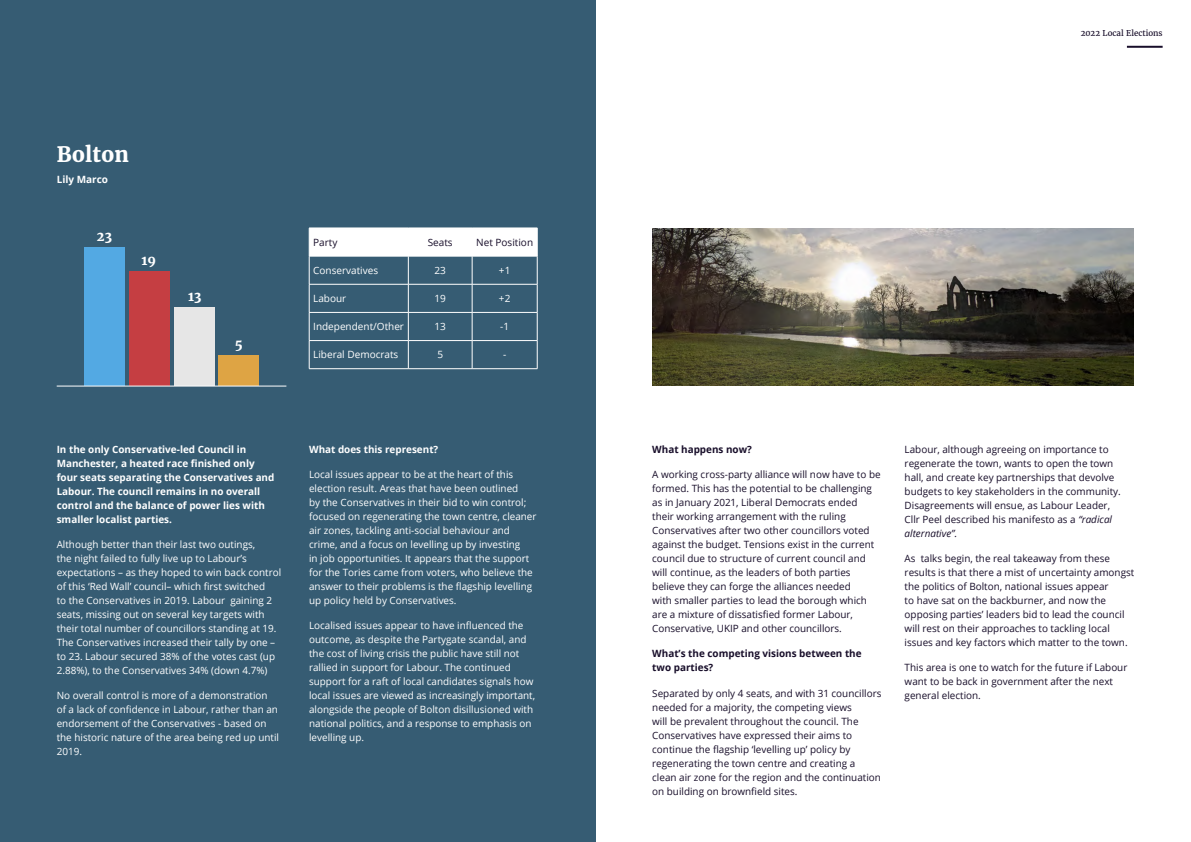
<style>
.page{position:relative;width:1191px;height:842px;background:#fff}
.page>*{position:absolute;margin:0;border:0;box-sizing:border-box;transform-origin:0 0}
.t1{font:900 21px "Merriweather";color:#fff}
.t2{font:700 13px "Merriweather";color:#fff}
.t3{font:10px/14px "Open Sans";color:#180e2a}
.t4{font:10px/14px "Open Sans";color:#fff}
.t5{font:700 10px/14px "Open Sans";color:#fff}
.t6{font:700 10px/14px "Open Sans";color:#180e2a}
.t7{font:8px "Merriweather";color:#180e2a}
.s1{font-style:italic}
</style>
<div class="page">
<hr style="left:1127px;top:46px;width:35px;height:2px;background:#180e2a">
<hr style="left:595px;top:0;width:1px;height:842px;background:#180e2a">
<div style="left:0;top:0;width:595px;height:842px;background:#365c73"></div>
<svg style="left:309px;top:228px;width:229px;height:141px"></svg>
<hr style="left:309px;top:368px;width:99px;height:1px;background:#fff">
<hr style="left:408px;top:368px;width:64px;height:1px;background:#fff">
<hr style="left:472px;top:368px;width:65px;height:1px;background:#fff">
<div style="left:174px;top:307px;width:41px;height:79px;background:#e6e6e6"></div>
<div style="left:129px;top:271px;width:41px;height:115px;background:#c53e42"></div>
<div style="left:84px;top:247px;width:41px;height:139px;background:#53a9e3"></div>
<div style="left:218px;top:355px;width:41px;height:31px;background:#dea444"></div>
<hr style="left:57px;top:386px;width:229px;height:1px;background:#fff">
<img style="left:652px;top:228px;width:481px;height:157px">
<h1 class="t1" style="left:57px;top:140px;width:74px">Bolton</h1>
<p class="t5" style="left:57px;top:172px;width:53px">Lily Marco</p>
<h2 class="t2" style="left:97px;top:228px;width:17px">23</h2>
<h2 class="t2" style="left:141px;top:252px;width:16px">19</h2>
<h2 class="t2" style="left:188px;top:288px;width:15px">13</h2>
<h2 class="t2" style="left:235px;top:336px;width:10px">5</h2>
<p class="t3" style="left:313px;top:235px;width:26px">Party</p>
<p class="t3" style="left:428px;top:235px;width:26px">Seats</p>
<p class="t3" style="left:476px;top:235px;width:58px">Net Position</p>
<p class="t4" style="left:313px;top:263px;width:66px">Conservatives</p>
<p class="t4" style="left:434px;top:263px;width:13px">23</p>
<p class="t4" style="left:499px;top:263px;width:13px">+1</p>
<p class="t4" style="left:313px;top:291px;width:35px">Labour</p>
<p class="t4" style="left:434px;top:291px;width:13px">19</p>
<p class="t4" style="left:499px;top:291px;width:13px">+2</p>
<p class="t4" style="left:313px;top:319px;width:92px">Independent/Other</p>
<p class="t4" style="left:434px;top:319px;width:13px">13</p>
<p class="t4" style="left:500px;top:319px;width:10px">-1</p>
<p class="t4" style="left:313px;top:348px;width:87px">Liberal Democrats</p>
<p class="t4" style="left:437px;top:348px;width:7px">5</p>
<p class="t4" style="left:503px;top:348px;width:5px">-</p>
<p class="t5" style="left:57px;top:442px;width:219px">In the only Conservative-led Council in Manchester, a heated race finished only four seats separating the Conservatives and Labour. The council remains in no overall control and the balance of power lies with smaller localist parties.</p>
<p class="t4" style="left:57px;top:537px;width:226px">Although better than their last two outings,<br>the night failed to fully live up to Labour’s expectations – as they hoped to win back control of this ‘Red Wall’ council– which first switched<br>to the Conservatives in 2019. Labour gaining 2 seats, missing out on several key targets with their total number of councillors standing at 19.<br>The Conservatives increased their tally by one – to 23. Labour secured 38% of the votes cast (up 2.88%), to the Conservatives 34% (down 4.7%)</p>
<p class="t4" style="left:57px;top:688px;width:224px">No overall control is more of a demonstration of a lack of confidence in Labour, rather than an endorsement of the Conservatives - based on the historic nature of the area being red up until 2019.</p>
<p class="t5" style="left:309px;top:442px;width:131px">What does this represent?</p>
<p class="t4" style="left:309px;top:467px;width:229px">Local issues appear to be at the heart of this election result. Areas that have been outlined<br>by the Conservatives in their bid to win control; focused on regenerating the town centre, cleaner air zones, tackling anti-social behaviour and crime, and a focus on levelling up by investing<br>in job opportunities. It appears that the support for the Tories came from voters, who believe the answer to their problems is the flagship levelling up policy held by Conservatives.</p>
<p class="t4" style="left:309px;top:618px;width:228px">Localised issues appear to have influenced the outcome, as despite the Partygate scandal, and the cost of living crisis the public have still not rallied in support for Labour. The continued support for a raft of local candidates signals how local issues are viewed as increasingly important, alongside the people of Bolton disillusioned with national politics, and a response to emphasis on levelling up.</p>
<p class="t7" style="left:1080px;top:28px;width:83px">2022 Local Elections</p>
<p class="t6" style="left:652px;top:442px;width:101px">What happens now?</p>
<p class="t3" style="left:652px;top:467px;width:230px">A working cross-party alliance will now have to be formed. This has the potential to be challenging as in January 2021, Liberal Democrats ended their working arrangement with the ruling Conservatives after two other councillors voted against the budget. Tensions exist in the current council due to structure of current council and will continue, as the leaders of both parties believe they can forge the alliances needed<br>with smaller parties to lead the borough which are a mixture of dissatisfied former Labour, Conservative, UKIP and other councillors.</p>
<p class="t6" style="left:652px;top:646px;width:211px">What’s the competing visions between the two parties?</p>
<p class="t3" style="left:652px;top:686px;width:231px">Separated by only 4 seats, and with 31 councillors needed for a majority, the competing views<br>will be prevalent throughout the council. The Conservatives have expressed their aims to continue the flagship ‘levelling up’ policy by regenerating the town centre and creating a clean air zone for the region and the continuation on building on brownfield sites.</p>
<p class="t3" style="left:904px;top:442px;width:218px">Labour, although agreeing on importance to regenerate the town, wants to open the town hall, and create key partnerships that devolve budgets to key stakeholders in the community.<br>Disagreements will ensue, as Labour Leader, Cllr Peel described his manifesto as a <span class="s1">“radical alternative”.</span></p>
<p class="t3" style="left:904px;top:551px;width:231px">As talks begin, the real takeaway from these results is that there a mist of uncertainty amongst the politics of Bolton, national issues appear<br>to have sat on the backburner, and now the opposing parties’ leaders bid to lead the council will rest on their approaches to tackling local issues and key factors which matter to the town.</p>
<p class="t3" style="left:904px;top:660px;width:224px">This area is one to watch for the future if Labour want to be back in government after the next general election.</p>
</div>
